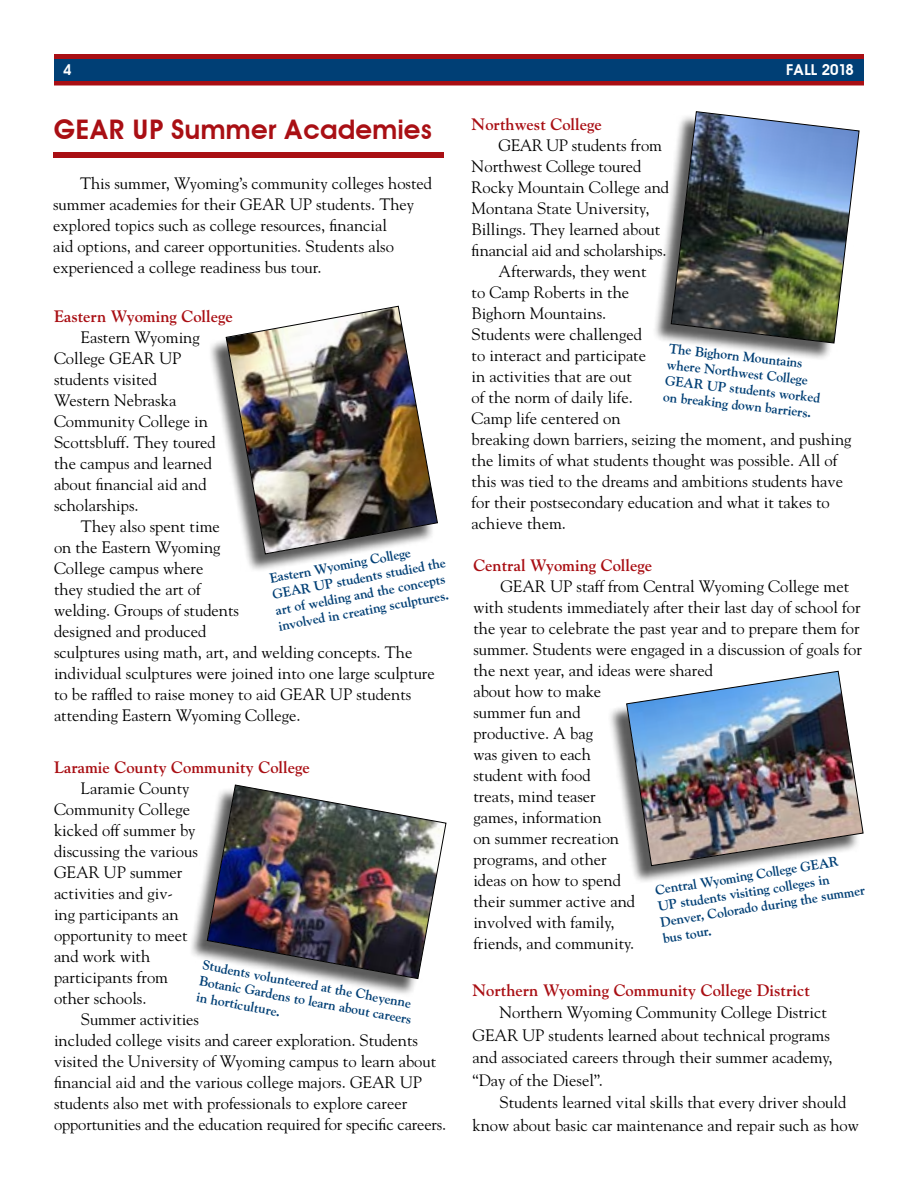
<style>
.page{position:relative;width:918px;height:1188px;background:#fff}
.page>*{position:absolute;margin:0;border:0;box-sizing:border-box;transform-origin:0 0}
.t1{font:600 27px "Avant Garde";letter-spacing:-.01em;color:#a90f14}
.t2{font:16.5px/21px "Goudy";color:#000}
.t3{font:700 16.5px "Goudy";color:#a90f14}
.t4{font:600 15px "Avant Garde";color:#fff}
.t5{font:700 13.5px/16.2px "Goudy";color:#003f75}
</style>
<div class="page">
<svg style="left:54px;top:54px;width:810px;height:32px;background:#9d1e27"></svg>
<div style="left:54px;top:60px;width:810px;height:21px;background:#003f75"></div>
<div style="left:53px;top:152px;width:391px;height:6px;background:#a90f14"></div>
<div style="left:608px;top:674px;width:253px;height:210px;background:#000;opacity:.65"></div>
<img style="left:626px;top:671px;width:238px;height:195px">
<div style="left:207px;top:309px;width:228px;height:264px;background:#000;opacity:.65"></div>
<img style="left:226px;top:306px;width:212px;height:248px">
<div style="left:653px;top:114px;width:204px;height:247px;background:#000;opacity:.65"></div>
<img style="left:671px;top:111px;width:189px;height:233px">
<div style="left:189px;top:787px;width:255px;height:210px;background:#000;opacity:.65"></div>
<img style="left:207px;top:785px;width:239px;height:194px">
<p class="t4" style="left:63px;top:61px;width:10px">4</p>
<p class="t4" style="left:786px;top:61px;width:69px">FALL 2018</p>
<h1 class="t1" style="left:53px;top:113px;width:381px">GEAR UP Summer Academies</h1>
<p class="t2" style="left:53px;top:172px;width:381px;text-indent:27px">This summer, Wyoming’s community colleges hosted summer academies for their GEAR UP students. They explored topics such as college resources, financial<br>aid options, and career opportunities. Students also experienced a college readiness bus tour.</p>
<p class="t3" style="left:54px;top:306px;width:180px">Eastern Wyoming College</p>
<p class="t2" style="left:54px;top:326px;width:163px;text-indent:27px">Eastern Wyoming<br>College GEAR UP students visited<br>Western Nebraska<br>Community College in<br>Scottsbluff. They toured the campus and learned about financial aid and scholarships.</p>
<p class="t2" style="left:54px;top:515px;width:382px;text-indent:27px">They also spent time<br>on the Eastern Wyoming<br>College campus where<br>they studied the art of<br>welding. Groups of students<br>designed and produced<br>sculptures using math, art, and welding concepts. The individual sculptures were joined into one large sculpture to be raffled to raise money to aid GEAR UP students attending Eastern Wyoming College.</p>
<p class="t5" style="left:268px;top:570px;width:177px;rotate:-10deg">Eastern Wyoming College<br>GEAR UP students studied the art of welding and the concepts involved in creating sculptures.</p>
<p class="t3" style="left:54px;top:757px;width:257px">Laramie County Community College</p>
<p class="t2" style="left:54px;top:777px;width:145px;text-indent:27px">Laramie County<br>Community College kicked off summer by discussing the various<br>GEAR UP summer activities and giv&shy;ing participants an opportunity to meet and work with participants from other schools.</p>
<p class="t2" style="left:54px;top:1008px;width:394px;text-indent:27px">Summer activities<br>included college visits and career exploration. Students visited the University of Wyoming campus to learn about financial aid and the various college majors. GEAR UP students also met with professionals to explore career opportunities and the education required for specific careers.</p>
<p class="t5" style="left:204px;top:957px;width:217px;rotate:10deg">Students volunteered at the Cheyenne<br>Botanic Gardens to learn about careers in horticulture.</p>
<p class="t3" style="left:472px;top:114px;width:132px">Northwest College</p>
<p class="t2" style="left:499px;top:134px;width:165px">GEAR UP students from</p>
<p class="t2" style="left:472px;top:155px;width:171px">Northwest College toured</p>
<p class="t2" style="left:472px;top:176px;width:199px">Rocky Mountain College and</p>
<p class="t2" style="left:472px;top:197px;width:179px">Montana State University,</p>
<p class="t2" style="left:472px;top:218px;width:190px">Billings. They learned about</p>
<p class="t2" style="left:472px;top:239px;width:197px">financial aid and scholarships.</p>
<p class="t2" style="left:499px;top:260px;width:150px">Afterwards, they went</p>
<p class="t2" style="left:472px;top:281px;width:159px">to Camp Roberts in the</p>
<p class="t2" style="left:472px;top:302px;width:136px">Bighorn Mountains.</p>
<p class="t2" style="left:472px;top:323px;width:172px">Students were challenged</p>
<p class="t2" style="left:472px;top:344px;width:176px">to interact and participate</p>
<p class="t2" style="left:472px;top:365px;width:162px">in activities that are out</p>
<p class="t2" style="left:472px;top:386px;width:163px">of the norm of daily life.</p>
<p class="t2" style="left:472px;top:407px;width:150px">Camp life centered on</p>
<p class="t2" style="left:472px;top:428px;width:381px">breaking down barriers, seizing the moment, and pushing</p>
<p class="t2" style="left:472px;top:449px;width:367px">the limits of what students thought was possible. All of</p>
<p class="t2" style="left:472px;top:470px;width:373px">this was tied to the dreams and ambitions students have</p>
<p class="t2" style="left:472px;top:491px;width:360px">for their postsecondary education and what it takes to</p>
<p class="t2" style="left:472px;top:512px;width:96px">achieve them.</p>
<p class="t5" style="left:669px;top:340px;width:158px;rotate:6deg">The Bighorn Mountains where Northwest College<br>GEAR UP students worked on breaking down barriers.</p>
<p class="t3" style="left:473px;top:555px;width:180px">Central Wyoming College</p>
<p class="t2" style="left:473px;top:575px;width:390px;text-indent:27px">GEAR UP staff from Central Wyoming College met with students immediately after their last day of school for the year to celebrate the past year and to prepare them for summer. Students were engaged in a discussion of goals for the next year, and ideas were shared<br>about how to make<br>summer fun and<br>productive. A bag<br>was given to each<br>student with food<br>treats, mind teaser<br>games, information<br>on summer recreation<br>programs, and other<br>ideas on how to spend<br>their summer active and<br>involved with family,<br>friends, and community.</p>
<p class="t5" style="left:654px;top:882px;width:209px;rotate:-9deg">Central Wyoming College GEAR<br>UP students visiting colleges in<br>Denver, Colorado during the summer bus tour.</p>
<p class="t3" style="left:472px;top:980px;width:339px">Northern Wyoming Community College District</p>
<p class="t2" style="left:472px;top:1001px;width:362px;line-height:22.5px;text-indent:27px">Northern Wyoming Community College District GEAR UP students learned about technical programs and associated careers through their summer academy, “Day of the Diesel”.</p>
<p class="t2" style="left:472px;top:1091px;width:388px;line-height:22.5px;text-indent:27px">Students learned vital skills that every driver should know about basic car maintenance and repair such as how</p>
</div>
